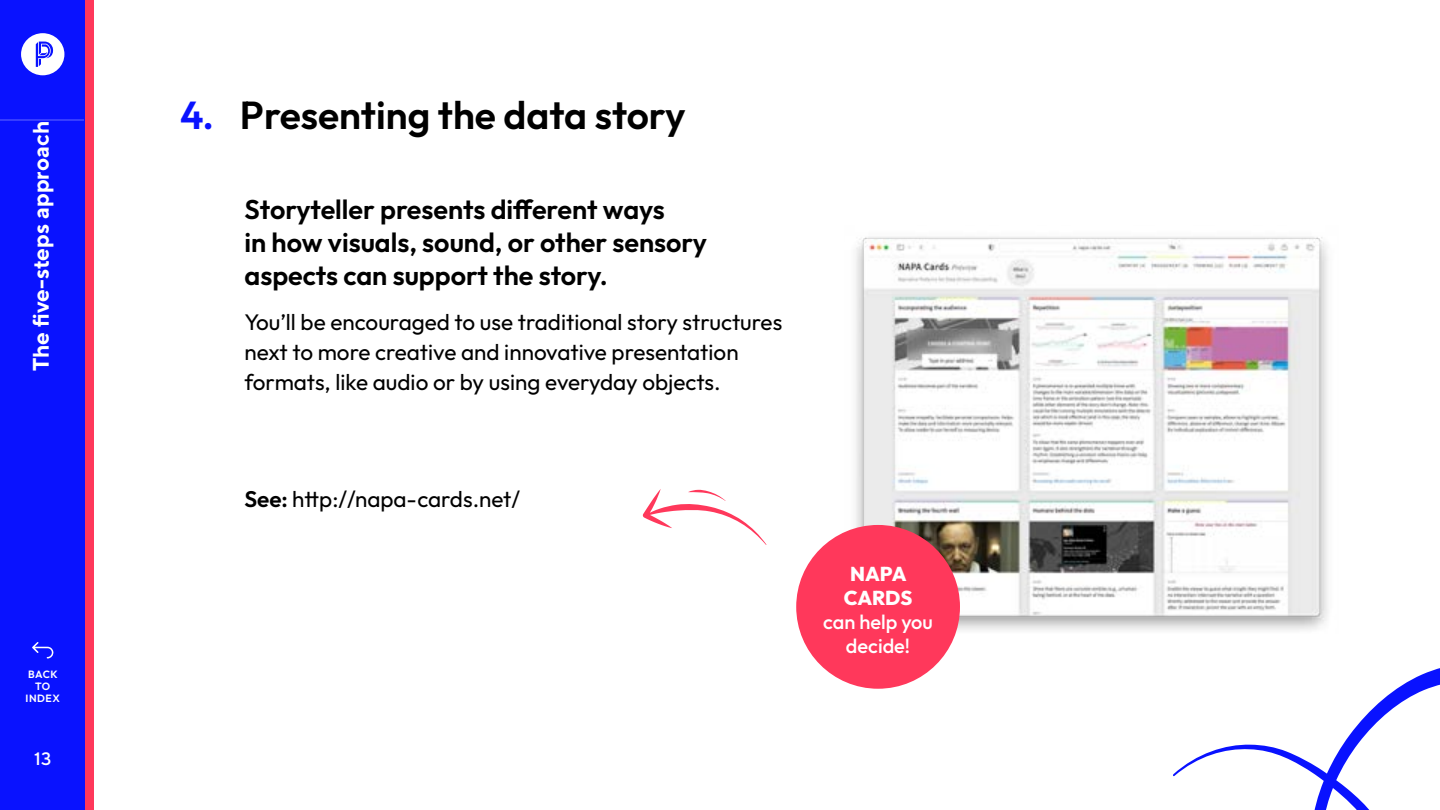
<style>
.page{position:relative;width:1440px;height:810px;background:#fff}
.page>*{position:absolute;margin:0;border:0;box-sizing:border-box;transform-origin:0 0}
.t1{font:600 39px "Outfit";color:#000}
.t2{font:600 27px/33px "Outfit";color:#000}
.t3{font:22.5px/30px "Outfit";color:#000}
.t4{font:700 22.5px "TT Norms";color:#fff}
.t5{font:500 19.95px/24px "Outfit";color:#fff;text-align:center}
.t6{font:800 19.95px/24px "Outfit";letter-spacing:-.01em;color:#fff;text-align:center}
.t7{font:500 18px "TT Norms";color:#fff}
.t8{font:600 10.5px/12px "Outfit";letter-spacing:.05em;color:#fff;text-align:center}
.s1{color:#0912ff}
.s2{font-weight:600}
</style>
<div class="page">
<div style="left:0;top:0;width:85px;height:810px;background:#0912ff"></div>
<svg style="left:21px;top:33px;width:43px;height:42px"></svg>
<hr style="left:84px;top:0;width:2px;height:810px;background:#0912ff">
<div style="left:86px;top:0;width:8px;height:810px;background:#ff385b"></div>
<svg style="left:32px;top:642px;width:22px;height:17px"></svg>
<svg style="left:1173px;top:668px;width:267px;height:142px"></svg>
<img style="left:845px;top:237px;width:483px;height:395px">
<div style="left:796px;top:525px;width:164px;height:164px;background:#ff385b;border-radius:50%"></div>
<svg style="left:642px;top:489px;width:124px;height:56px"></svg>
<p class="t4" style="left:27px;top:371px;width:252px;rotate:-90deg">The five-steps approach</p>
<p class="t8" style="left:26px;top:668px;width:36px">BACK<br>TO<br>INDEX</p>
<p class="t7" style="left:34px;top:748px;width:19px">13</p>
<h1 class="t1" style="left:180px;top:93px;width:507px"><span class="s1">4.</span> Presenting the data story</h1>
<p class="t2" style="left:244px;top:193px;width:464px">Storyteller presents different ways<br>in how visuals, sound, or other sensory aspects can support the story.</p>
<p class="t3" style="left:244px;top:307px;width:539px">You’ll be encouraged to use traditional story structures next to more creative and innovative presentation formats, like audio or by using everyday objects.</p>
<p class="t3" style="left:244px;top:484px;width:277px"><span class="s2">See:</span> http://napa-cards.net/</p>
<p class="t6" style="left:844px;top:562px;width:70px">NAPA<br>CARDS</p>
<p class="t5" style="left:823px;top:610px;width:111px">can help you decide!</p>
</div>
